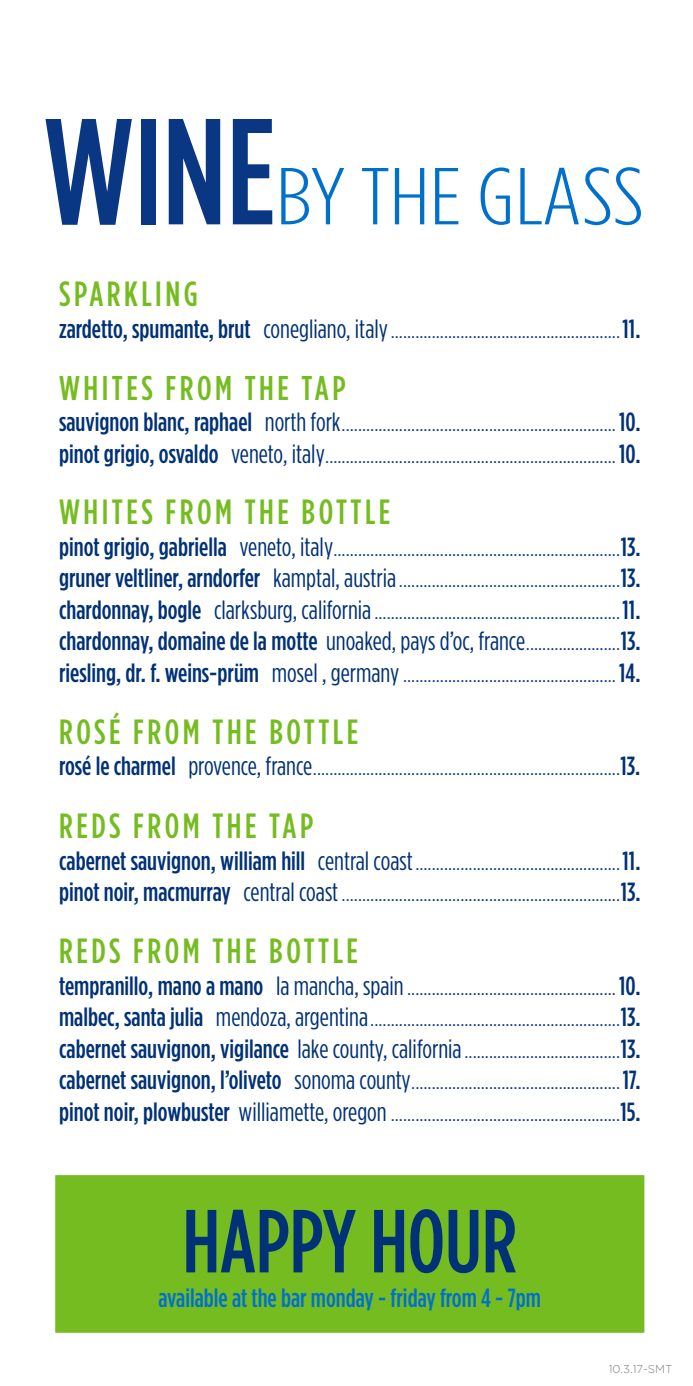
<style>
.page{position:relative;width:693px;height:1386px;background:#fff}
.page>*{position:absolute;margin:0;border:0;box-sizing:border-box;transform-origin:0 0}
.t1{font:500 89.25px "Gotham Condensed";color:#013176}
.t2{font:300 80.5px "Gotham Condensed";color:#0070cd;scale:1.2 1}
.t3{font:500 35px "Gotham Condensed";letter-spacing:.1em;color:#75bc20}
.t4{font:500 34.3px "Gotham Condensed";letter-spacing:.1em;color:#75bc20}
.t5{font:500 26.25px "Gotham Condensed";color:#013176}
.t6{font:500 26.25px "Gotham Condensed";color:#0070cd}
.t7{font:300 22.75px/31.5px "Gotham Condensed";color:#0a3783;scale:1.2 1}
.t8{font:300 11.38px "Gotham";color:#7d7c7e}
.s1{font-weight:500;font-size:150.5px;color:#0a3783}
.s2{font-weight:500;font-size:26.25px;color:#013176}
.s3{font-weight:400;font-size:26.25px;color:#013176}
.s4{font-weight:400}
.s5{font-weight:300;font-size:22.75px;color:#0a3783}
</style>
<div class="page">
<div style="left:55px;top:1175px;width:589px;height:158px;background:#75bc20;border:7px solid #75bc20"></div>
<h2 class="t2" style="left:44px;top:154px;width:502px"><span class="s1">WINE</span>BY THE GLASS</h2>
<h3 class="t3" style="left:59px;top:274px;width:140px">SPARKLING</h3>
<p class="t7" style="left:59px;top:314px;width:486px"><span class="s2">zardetto, spumante, brut</span> <span class="s3">conegliano, italy</span>........................................................<span class="s2">11.</span></p>
<h3 class="t4" style="left:59px;top:369px;width:288px">WHITES FROM THE TAP</h3>
<p class="t7" style="left:59px;top:407px;width:486px"><span class="s2">sauvignon blanc, raphael</span> <span class="s3">north fork</span>...................................................................<span class="s2">10. pinot grigio, osvaldo</span> <span class="s3">veneto, italy</span>.......................................................................<span class="s2">10.</span></p>
<h3 class="t3" style="left:59px;top:493px;width:333px">WHITES FROM THE BOTTLE</h3>
<p class="t7" style="left:59px;top:532px;width:486px;text-align:justify"><span class="s2">pinot grigio, gabriella</span> <span class="s3">veneto, italy</span>......................................................................<span class="s2">13. gruner veltliner, arndorfer</span> <span class="s3">kamptal, austria</span>......................................................<span class="s2">13. chardonnay, bogle</span> <span class="s3">clarksburg, california</span>............................................................<span class="s2">11.</span></p>
<p class="t5" style="left:59px;top:627px;width:583px">chardonnay, domaine de la motte <span class="s4">unoaked, pays d’oc, france</span><span class="s5">.......................</span>13.</p>
<p class="t7" style="left:59px;top:658px;width:486px"><span class="s2">riesling, dr. f. weins-prüm</span> <span class="s3">mosel , germany</span> ....................................................<span class="s2">14.</span></p>
<h3 class="t3" style="left:59px;top:712px;width:301px">ROSÉ FROM THE BOTTLE</h3>
<p class="t7" style="left:59px;top:751px;width:486px"><span class="s2">rosé le charmel</span> <span class="s3">provence, france</span>...........................................................................<span class="s2">13.</span></p>
<h3 class="t3" style="left:59px;top:807px;width:256px">REDS FROM THE TAP</h3>
<p class="t7" style="left:59px;top:846px;width:486px"><span class="s2">cabernet sauvignon, william hill</span> <span class="s3">central coast</span>..................................................<span class="s2">11. pinot noir, macmurray</span> <span class="s3">central coast</span> ....................................................................<span class="s2">13.</span></p>
<h3 class="t3" style="left:59px;top:932px;width:301px">REDS FROM THE BOTTLE</h3>
<p class="t7" style="left:59px;top:971px;width:486px;text-align:justify"><span class="s2">tempranillo, mano a mano</span> <span class="s3">la mancha, spain</span> ...................................................<span class="s2">10. malbec, santa julia</span> <span class="s3">mendoza, argentina</span>.............................................................<span class="s2">13. cabernet sauvignon, vigilance</span> <span class="s3">lake county, california</span>......................................<span class="s2">13. cabernet sauvignon, l’oliveto</span> <span class="s3">sonoma county</span>...................................................<span class="s2">17. pinot noir, plowbuster</span> <span class="s3">williamette, oregon</span> ........................................................<span class="s2">15.</span></p>
<h1 class="t1" style="left:183px;top:1192px;width:336px">HAPPY HOUR</h1>
<p class="t6" style="left:159px;top:1284px;width:384px">available at the bar monday - friday from 4 - 7pm</p>
<p class="t8" style="left:609px;top:1362px;width:65px">10.3.17-SMT</p>
</div>
